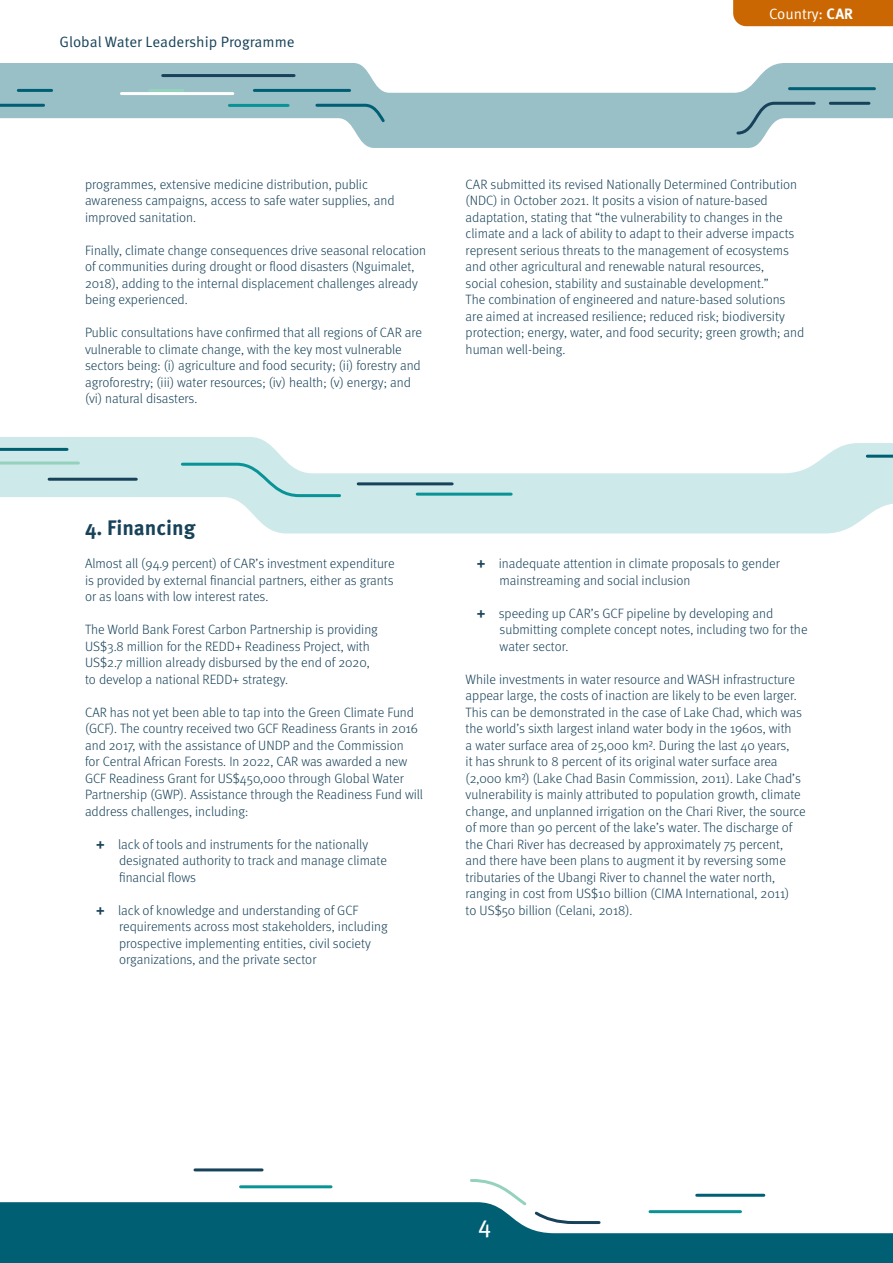
<style>
.page{position:relative;width:893px;height:1263px;background:#fff}
.page>*{position:absolute;margin:0;border:0;box-sizing:border-box;transform-origin:0 0}
.t1{font:24px "Meta Pro";color:#fff}
.t2{font:700 21px "Meta Pro";color:#174259}
.t3{font:15px "Meta Pro Norm";color:#174259}
.t4{font:15px "Meta Pro Norm";letter-spacing:-.005em;color:#fff}
.t5{font:300 13.5px/16.5px "Meta Pro";color:#174259}
.s1{font-family:"Meta Pro";font-weight:700}
.s2{font-weight:700}
</style>
<div class="page">
<svg style="left:0;top:93px;width:893px;height:55px;fill:#99bfc7"></svg>
<svg style="left:0;top:26px;width:893px;height:67px"></svg>
<svg style="left:314px;top:102px;width:73px;height:23px;background:#91bac3"></svg>
<svg style="left:735px;top:100px;width:82px;height:36px"></svg>
<hr style="left:830px;top:102px;width:39px;height:3px;background:#174259">
<hr style="left:229px;top:104px;width:59px;height:3px;background:#0a9396">
<hr style="left:150px;top:89px;width:33px;height:3px;background:#94d2bd">
<hr style="left:18px;top:89px;width:34px;height:3px;background:#005f73">
<hr style="left:254px;top:89px;width:96px;height:3px;background:#005f73">
<hr style="left:163px;top:74px;width:131px;height:3px;background:#174259">
<hr style="left:0;top:104px;width:44px;height:3px;background:#005f73">
<svg style="left:0;top:437px;width:893px;height:60px;fill:#cee9ea"></svg>
<svg style="left:234px;top:497px;width:659px;height:37px;background:#d1eaeb"></svg>
<svg style="left:179px;top:461px;width:164px;height:38px;background:#c3e4e5"></svg>
<hr style="left:358px;top:482px;width:94px;height:3px;background:#174259">
<hr style="left:417px;top:493px;width:94px;height:3px;background:#0a9396">
<hr style="left:49px;top:478px;width:87px;height:3px;background:#174259">
<hr style="left:0;top:448px;width:67px;height:3px;background:#005f73">
<hr style="left:867px;top:455px;width:26px;height:3px;background:#005f73">
<hr style="left:0;top:461px;width:78px;height:3px;background:#94d2bd">
<svg style="left:0;top:1202px;width:893px;height:61px;fill:#005f73"></svg>
<hr style="left:121px;top:92px;width:112px;height:3px;background:#fff">
<hr style="left:789px;top:87px;width:85px;height:3px;background:#005f73">
<hr style="left:650px;top:1210px;width:90px;height:3px;background:#0a9396">
<hr style="left:241px;top:1185px;width:90px;height:3px;background:#0a9396">
<hr style="left:195px;top:1168px;width:67px;height:3px;background:#174259">
<hr style="left:697px;top:1194px;width:67px;height:3px;background:#005f73">
<svg style="left:468px;top:1179px;width:134px;height:46px"></svg>
<div style="left:733px;top:0;width:160px;height:26px;background:#ca6702"></div>
<p class="t3" style="left:60px;top:31px;width:237px">Global Water Leadership Programme</p>
<p class="t4" style="left:769px;top:2px;width:86px">Country: <span class="s1">CAR</span></p>
<p class="t5" style="left:85px;top:175px;width:311px">programmes, extensive medicine distribution, public awareness campaigns, access to safe water supplies, and improved sanitation.</p>
<p class="t5" style="left:85px;top:241px;width:343px">Finally, climate change consequences drive seasonal relocation of communities during drought or flood disasters (Nguimalet, 2018), adding to the internal displacement challenges already being experienced.</p>
<p class="t5" style="left:85px;top:324px;width:339px">Public consultations have confirmed that all regions of CAR are vulnerable to climate change, with the key most vulnerable sectors being: (i) agriculture and food security; (ii) forestry and agroforestry; (iii) water resources; (iv) health; (v) energy; and (vi) natural disasters.</p>
<p class="t5" style="left:466px;top:175px;width:340px">CAR submitted its revised Nationally Determined Contribution (NDC) in October 2021. It posits a vision of nature-based adaptation, stating that “the vulnerability to changes in the climate and a lack of ability to adapt to their adverse impacts represent serious threats to the management of ecosystems and other agricultural and renewable natural resources,<br>social cohesion, stability and sustainable development.”<br>The combination of engineered and nature-based solutions are aimed at increased resilience; reduced risk; biodiversity protection; energy, water, and food security; green growth; and human well-being.</p>
<h2 class="t2" style="left:85px;top:512px;width:112px">4. Financing</h2>
<p class="t5" style="left:85px;top:555px;width:311px;text-align:justify">Almost all (94.9 percent) of CAR’s investment expenditure is provided by external financial partners, either as grants or as loans with low interest rates.</p>
<p class="t5" style="left:85px;top:621px;width:294px">The World Bank Forest Carbon Partnership is providing US$3.8 million for the REDD+ Readiness Project, with US$2.7 million already disbursed by the end of 2020, to develop a national REDD+ strategy.</p>
<p class="t5" style="left:85px;top:703px;width:339px">CAR has not yet been able to tap into the Green Climate Fund (GCF). The country received two GCF Readiness Grants in 2016 and 2017, with the assistance of UNDP and the Commission<br>for Central African Forests. In 2022, CAR was awarded a new GCF Readiness Grant for US$450,000 through Global Water Partnership (GWP). Assistance through the Readiness Fund will address challenges, including:</p>
<p class="t5" style="left:119px;top:835px;width:270px;text-indent:-23px"><span class="s2">+</span> lack of tools and instruments for the nationally designated authority to track and manage climate financial flows</p>
<p class="t5" style="left:119px;top:901px;width:270px;text-indent:-23px"><span class="s2">+</span> lack of knowledge and understanding of GCF requirements across most stakeholders, including prospective implementing entities, civil society organizations, and the private sector</p>
<p class="t5" style="left:500px;top:555px;width:282px;text-indent:-23px"><span class="s2">+</span> inadequate attention in climate proposals to gender mainstreaming and social inclusion</p>
<p class="t5" style="left:500px;top:604px;width:309px;text-indent:-23px"><span class="s2">+</span> speeding up CAR’s GCF pipeline by developing and submitting complete concept notes, including two for the water sector.</p>
<p class="t5" style="left:466px;top:670px;width:342px">While investments in water resource and WASH infrastructure appear large, the costs of inaction are likely to be even larger.<br>This can be demonstrated in the case of Lake Chad, which was the world’s sixth largest inland water body in the 1960s, with<br>a water surface area of 25,000 km2. During the last 40 years,<br>it has shrunk to 8 percent of its original water surface area (2,000 km2) (Lake Chad Basin Commission, 2011). Lake Chad’s vulnerability is mainly attributed to population growth, climate change, and unplanned irrigation on the Chari River, the source of more than 90 percent of the lake’s water. The discharge of the Chari River has decreased by approximately 75 percent, and there have been plans to augment it by reversing some tributaries of the Ubangi River to channel the water north, ranging in cost from US$10 billion (CIMA International, 2011)<br>to US$50 billion (Celani, 2018).</p>
<h1 class="t1" style="left:478px;top:1206px;width:15px">4</h1>
</div>
